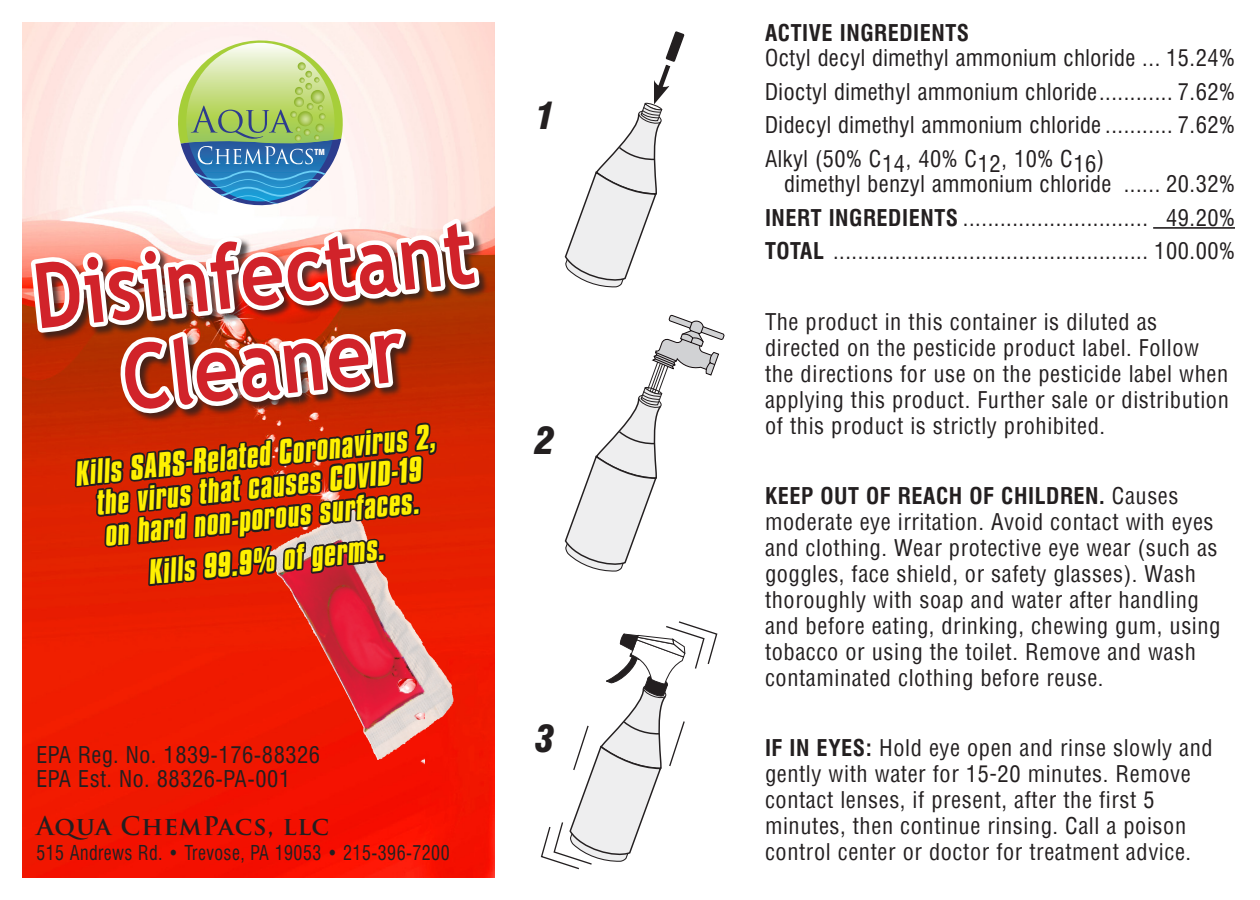
<style>
.page{position:relative;width:1260px;height:900px;background:#fff}
.page>*{position:absolute;margin:0;border:0;box-sizing:border-box;transform-origin:0 0}
.t1{font:700 90.5px/90.5px "Trebuchet MS";color:#d1232a;text-align:center;scale:.85 1}
.t2{font:italic 900 condensed 37px "Helvetica";color:#231f20}
.t3{font:italic 700 30px/31.5px "Compacta";color:#fff101;text-align:center}
.t4{font:700 25px "Trajan Pro";letter-spacing:.03em;color:#231f20}
.t5{font:condensed 22.5px/25.8px "Helvetica";letter-spacing:.025em;color:#231f20}
.t6{font:22.5px/24.8px "Helvetica Condensed";letter-spacing:.025em;color:#231f20}
.t7{font:700 22.5px "Helvetica Condensed";letter-spacing:.025em;color:#231f20}
.t8{font:20px "Helvetica Condensed";letter-spacing:.025em;color:#231f20;scale:.9 1}
.t9{font:900 condensed 8px "Helvetica";color:#fffefd}
.s1{font-weight:700}
.s2{font-family:"Helvetica Condensed";font-weight:700;font-stretch:normal}
</style>
<div class="page">
<img style="left:22px;top:23px;width:473px;height:855px">
<img style="left:395px;top:766px;width:30px;height:24px">
<hr style="left:1153px;top:227px;width:82px;height:2px;background:#231f20">
<svg style="left:564px;top:31px;width:161px;height:541px"></svg>
<svg style="left:540px;top:621px;width:178px;height:249px"></svg>
<svg style="left:26px;top:40px;width:459px;height:726px"></svg>
<div style="left:377px;top:553px;width:9px;height:9px;border:4px solid #231f20"></div>
<p class="t9" style="left:315px;top:148px;width:12px">TM</p>
<p class="t1" style="left:29px;top:252px;width:523px;rotate:-6deg">Disinfectant<br>Cleaner</p>
<p class="t3" style="left:75px;top:458px;width:364px;rotate:-6deg">Kills SARS-Related Coronavirus 2, the virus that causes COVID-19<br>on hard non-porous surfaces.</p>
<p class="t3" style="left:148px;top:557px;width:239px;rotate:-6deg">Kills 99.9% of germs.</p>
<p class="t6" style="left:36px;top:742px;width:285px">EPA Reg. No. 1839-176-88326<br>EPA Est. No. 88326-PA-001</p>
<p class="t4" style="left:36px;top:811px;width:294px">Aqua ChemPacs, llc</p>
<p class="t8" style="left:36px;top:840px;width:461px">515 Andrews Rd. • Trevose, PA 19053 • 215-396-7200</p>
<p class="t2" style="left:535px;top:93px;width:21px">1</p>
<p class="t2" style="left:535px;top:418px;width:21px">2</p>
<p class="t2" style="left:535px;top:716px;width:21px">3</p>
<p class="t7" style="left:765px;top:19px;width:206px">ACTIVE INGREDIENTS</p>
<p class="t6" style="left:765px;top:46px;width:472px">Octyl decyl dimethyl ammonium chloride ... 15.24%</p>
<p class="t6" style="left:765px;top:79px;width:472px">Dioctyl dimethyl ammonium chloride............ 7.62%</p>
<p class="t6" style="left:765px;top:113px;width:472px">Didecyl dimethyl ammonium chloride ........... 7.62%</p>
<p class="t6" style="left:784px;top:145px;width:452px;line-height:25.8px;text-indent:-19px">Alkyl (50% C14, 40% C12, 10% C16)<br>dimethyl benzyl ammonium chloride ...... 20.32%</p>
<p class="t6" style="left:765px;top:205px;width:472px"><span class="s1">INERT INGREDIENTS</span> .............................. 49.20%</p>
<p class="t6" style="left:765px;top:239px;width:472px"><span class="s1">TOTAL</span> ................................................... 100.00%</p>
<p class="t5" style="left:765px;top:308px;width:465px">The product in this container is diluted as directed on the pesticide product label. Follow the directions for use on the pesticide label when applying this product. Further sale or distribution of this product is strictly prohibited.</p>
<p class="t5" style="left:765px;top:483px;width:457px"><span class="s2">KEEP OUT OF REACH OF CHILDREN.</span> Causes moderate eye irritation. Avoid contact with eyes and clothing. Wear protective eye wear (such as goggles, face shield, or safety glasses). Wash thoroughly with soap and water after handling and before eating, drinking, chewing gum, using tobacco or using the toilet. Remove and wash contaminated clothing before reuse.</p>
<p class="t5" style="left:765px;top:735px;width:449px"><span class="s2">IF IN EYES:</span> Hold eye open and rinse slowly and gently with water for 15-20 minutes. Remove contact lenses, if present, after the first 5 minutes, then continue rinsing. Call a poison control center or doctor for treatment advice.</p>
</div>
